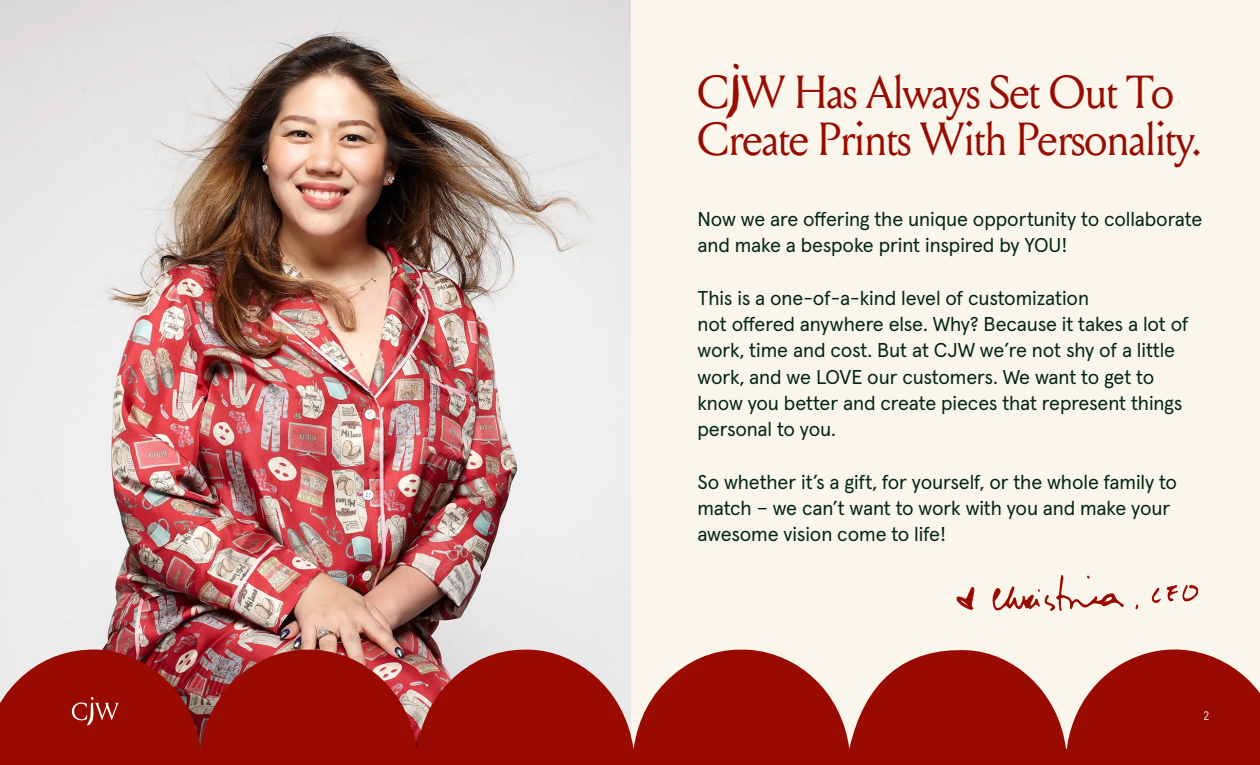
<style>
.page{position:relative;width:1260px;height:765px;background:#faf6ec}
.page>*{position:absolute;margin:0;border:0;box-sizing:border-box;transform-origin:0 0}
.t1{font:46.25px/47.5px "Louize Display";letter-spacing:-.005em;color:#990a00}
.t2{font:20px/26.2px "Apercu Pro";letter-spacing:-.005em;color:#02260e}
.t3{font:12.5px "Apercu Pro";color:#fff}
.s1{font-family:"Louize Display CJW"}
</style>
<div class="page">
<img style="left:0;top:0;width:631px;height:639px">
<svg style="left:0;top:639px;width:1260px;height:126px;fill:#990a00"></svg>
<svg style="left:46px;top:697px;width:73px;height:29px;background:#a4251c"></svg>
<svg style="left:1135px;top:604px;width:3px;height:5px"></svg>
<svg style="left:1151px;top:588px;width:10px;height:15px"></svg>
<svg style="left:956px;top:587px;width:19px;height:23px"></svg>
<svg style="left:992px;top:575px;width:132px;height:36px"></svg>
<svg style="left:1167px;top:585px;width:32px;height:17px"></svg>
<p class="t1" style="left:698px;top:67px;width:506px"><span class="s1">C/J</span>W Has Always Set Out To<br>Create Prints With Personality.</p>
<p class="t2" style="left:698px;top:206px;width:506px">Now we are offering the unique opportunity to collaborate and make a bespoke print inspired by YOU!</p>
<p class="t2" style="left:698px;top:285px;width:393px">This is a one-of-a-kind level of customization</p>
<p class="t2" style="left:698px;top:311px;width:493px">not offered anywhere else. Why? Because it takes a lot of work, time and cost. But at CJW we’re not shy of a little work, and we LOVE our customers. We want to get to know you better and create pieces that represent things personal to you.</p>
<p class="t2" style="left:698px;top:469px;width:481px">So whether it’s a gift, for yourself, or the whole family to match – we can’t want to work with you and make your awesome vision come to life!</p>
<p class="t3" style="left:1204px;top:708px;width:8px">2</p>
</div>
